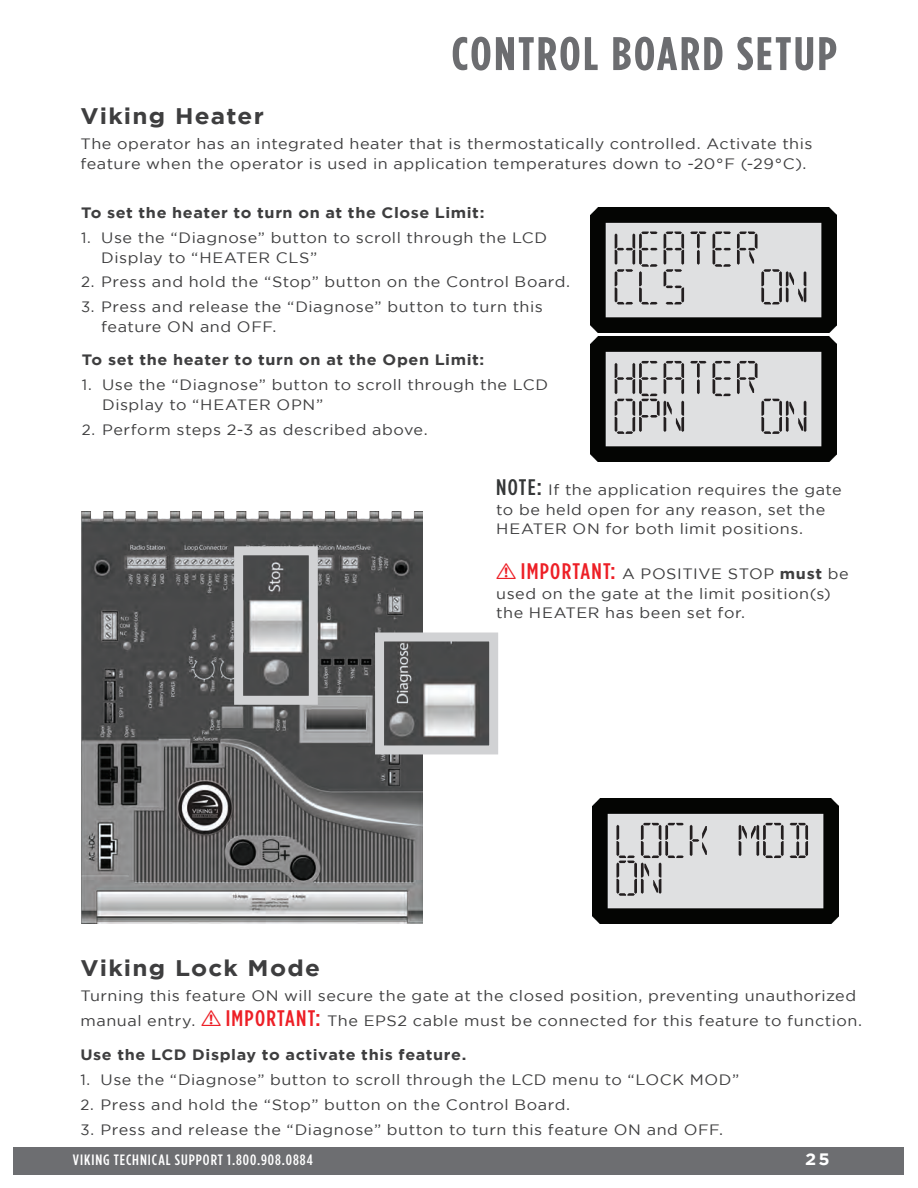
<style>
.page{position:relative;width:918px;height:1188px;background:#fff}
.page>*{position:absolute;margin:0;border:0;box-sizing:border-box;transform-origin:0 0}
.t1{font:50.25px/37.8px "Segmental";color:#231f20;scale:1.08 1}
.t2{font:700 47.1px "Gotham Condensed";letter-spacing:.05em;color:#6c6d70;scale:1.08 1}
.t3{font:700 22.5px "Gotham";letter-spacing:.05em;color:#3e3e3f;scale:1.08 1}
.t4{font:700 16.5px "Gotham";color:#fff;scale:1.08 1}
.t5{font:15px/19.5px "Gotham";letter-spacing:.03em;color:#3e3e3f;scale:1.08 1}
.t6{font:15px/19.5px "Gotham";letter-spacing:.03em;color:#3e3e3f}
.t7{font:700 15px "Gotham";letter-spacing:.035em;color:#3e3e3f;scale:1.08 1}
.t8{font:500 15px "Gotham Condensed";letter-spacing:.06em;color:#fff;scale:1.08 1}
.s1{font-family:"Gotham Condensed";font-weight:500;font-size:22.5px;color:#353738}
.s2{font-family:"Hazard";font-size:22.5px;color:#ed1f26}
.s3{font-family:"Gotham Condensed";font-weight:500;font-size:22.5px;color:#ed1f26}
.s4{font-weight:700}
</style>
<div class="page">
<div style="left:14px;top:1147px;width:890px;height:27px;background:#6d6e71"></div>
<img style="left:590px;top:207px;width:247px;height:126px">
<img style="left:590px;top:337px;width:247px;height:125px">
<img style="left:592px;top:799px;width:247px;height:125px">
<img style="left:82px;top:512px;width:341px;height:412px">
<svg style="left:371px;top:628px;width:127px;height:131px;background:#8d8e8f"></svg>
<svg style="left:230px;top:542px;width:92px;height:167px;background:#8c8d8e"></svg>
<h2 class="t2" style="left:451px;top:27px;width:358px">CONTROL BOARD SETUP</h2>
<h3 class="t3" style="left:80px;top:103px;width:171px">Viking Heater</h3>
<p class="t5" style="left:80px;top:134px;width:679px">The operator has an integrated heater that is thermostatically controlled. Activate this feature when the operator is used in application temperatures down to -20°F (-29°C).</p>
<p class="t7" style="left:81px;top:204px;width:375px">To set the heater to turn on at the Close Limit:</p>
<p class="t6" style="left:101px;top:228px;width:447px;text-indent:-20px">1. Use the “Diagnose” button to scroll through the LCD<br>Display to “HEATER CLS”</p>
<p class="t6" style="left:81px;top:272px;width:491px">2. Press and hold the “Stop” button on the Control Board.</p>
<p class="t6" style="left:101px;top:297px;width:443px;text-indent:-20px">3. Press and release the “Diagnose” button to turn this feature ON and OFF.</p>
<p class="t7" style="left:82px;top:351px;width:374px">To set the heater to turn on at the Open Limit:</p>
<p class="t6" style="left:102px;top:375px;width:447px;text-indent:-20px">1. Use the “Diagnose” button to scroll through the LCD<br>Display to “HEATER OPN”</p>
<p class="t6" style="left:82px;top:419px;width:347px">2. Perform steps 2-3 as described above.</p>
<h1 class="t1" style="left:615px;top:230px;width:137px">HEATER<br>CLS</h1>
<h1 class="t1" style="left:761px;top:268px;width:47px">ON</h1>
<h1 class="t1" style="left:615px;top:360px;width:137px">HEATER<br>OPN</h1>
<h1 class="t1" style="left:761px;top:398px;width:47px">ON</h1>
<p class="t5" style="left:496px;top:480px;width:322px"><span class="s1">NOTE:</span> If the application requires the gate to be held open for any reason, set the<br>HEATER ON for both limit positions.</p>
<p class="t5" style="left:496px;top:564px;width:328px"><span class="s2">!</span> <span class="s3">IMPORTANT:</span> A POSITIVE STOP <span class="s4">must</span> be used on the gate at the limit position(s) the HEATER has been set for.</p>
<h1 class="t1" style="left:616px;top:822px;width:183px">LOCK MOD<br>ON</h1>
<h3 class="t3" style="left:80px;top:955px;width:223px">Viking Lock Mode</h3>
<p class="t5" style="left:80px;top:983px;width:725px;line-height:25.5px">Turning this feature ON will secure the gate at the closed position, preventing unauthorized manual entry. <span class="s2">!</span> <span class="s3">IMPORTANT:</span> The EPS2 cable must be connected for this feature to function.</p>
<p class="t7" style="left:80px;top:1046px;width:359px">Use the LCD Display to activate this feature.</p>
<p class="t6" style="left:80px;top:1069px;width:660px">1. Use the “Diagnose” button to scroll through the LCD menu to “LOCK MOD”</p>
<p class="t6" style="left:80px;top:1094px;width:491px">2. Press and hold the “Stop” button on the Control Board.</p>
<p class="t6" style="left:80px;top:1119px;width:644px">3. Press and release the “Diagnose” button to turn this feature ON and OFF.</p>
<p class="t8" style="left:73px;top:1151px;width:224px">VIKING TECHNICAL SUPPORT 1.800.908.0884</p>
<p class="t4" style="left:805px;top:1149px;width:24px">25</p>
</div>
